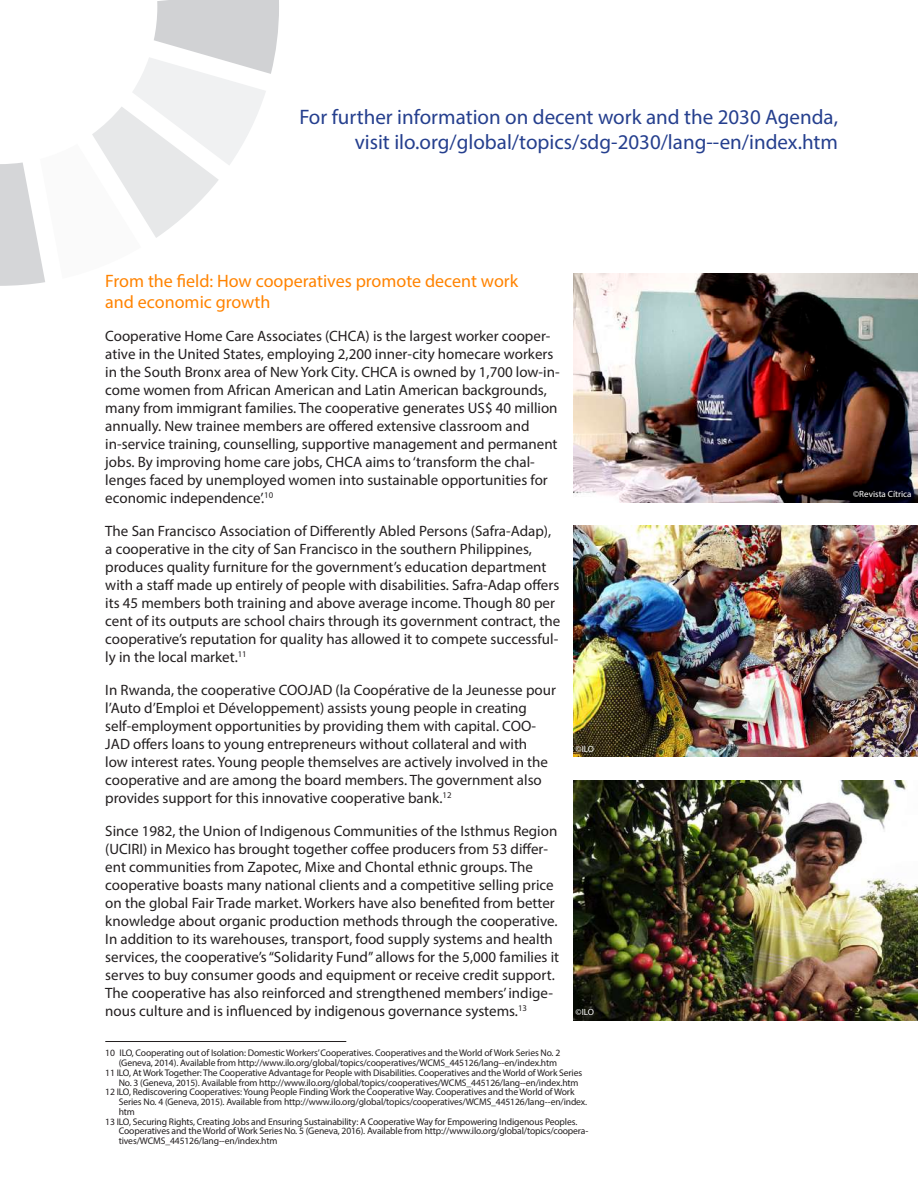
<style>
.page{position:relative;width:918px;height:1188px;background:#fff}
.page>*{position:absolute;margin:0;border:0;box-sizing:border-box;transform-origin:0 0}
.t1{font:21px/25.2px "Myriad Pro";color:#253f8e;text-align:right}
.t2{font:18px/21.6px "Myriad Pro";color:#ff8300}
.t3{font:15px/18px "Myriad Pro";color:#231f20}
.t4{font:9.6px "Myriad Pro";letter-spacing:-.015em;color:#231f20}
.t5{font:9px "Myriad Pro";color:#fff}
</style>
<div class="page">
<hr style="left:105px;top:1041px;width:241px;height:1px;background:#231f20">
<img style="left:573px;top:526px;width:345px;height:231px">
<img style="left:573px;top:780px;width:345px;height:240px">
<img style="left:573px;top:273px;width:345px;height:229px">
<svg style="left:0;top:0;width:279px;height:286px"></svg>
<h1 class="t1" style="left:299px;top:104px;width:540px">For further information on decent work and the 2030 Agenda, visit ilo.org/global/topics/sdg-2030/lang--en/index.htm</h1>
<p class="t2" style="left:105px;top:270px;width:415px">From the field: How cooperatives promote decent work and economic growth</p>
<p class="t3" style="left:105px;top:327px;width:456px">Cooperative Home Care Associates (CHCA) is the largest worker cooper&shy;ative in the United States, employing 2,200 inner-city homecare workers in the South Bronx area of New York City. CHCA is owned by 1,700 low-in&shy;come women from African American and Latin American backgrounds, many from immigrant families. The cooperative generates US$ 40 million annually. New trainee members are offered extensive classroom and in-service training, counselling, supportive management and permanent jobs. By improving home care jobs, CHCA aims to ‘transform the chal&shy;lenges faced by unemployed women into sustainable opportunities for economic independence’.<sup>10</sup></p>
<p class="t3" style="left:105px;top:522px;width:456px">The San Francisco Association of Differently Abled Persons (Safra-Adap), a cooperative in the city of San Francisco in the southern Philippines, produces quality furniture for the government’s education department with a staff made up entirely of people with disabilities. Safra-Adap offers its 45 members both training and above average income. Though 80 per cent of its outputs are school chairs through its government contract, the cooperative’s reputation for quality has allowed it to compete successful&shy;ly in the local market.<sup>11</sup></p>
<p class="t3" style="left:105px;top:681px;width:452px">In Rwanda, the cooperative COOJAD (la Coopérative de la Jeunesse pour l’Auto d’Emploi et Développement) assists young people in creating self-employment opportunities by providing them with capital. COO-JAD offers loans to young entrepreneurs without collateral and with<br>low interest rates. Young people themselves are actively involved in the cooperative and are among the board members. The government also provides support for this innovative cooperative bank.<sup>12</sup></p>
<p class="t3" style="left:105px;top:822px;width:455px">Since 1982, the Union of Indigenous Communities of the Isthmus Region (UCIRI) in Mexico has brought together coffee producers from 53 differ&shy;ent communities from Zapotec, Mixe and Chontal ethnic groups. The cooperative boasts many national clients and a competitive selling price on the global Fair Trade market. Workers have also benefited from better knowledge about organic production methods through the cooperative.<br>In addition to its warehouses, transport, food supply systems and health services, the cooperative’s “Solidarity Fund” allows for the 5,000 families it serves to buy consumer goods and equipment or receive credit support.<br>The cooperative has also reinforced and strengthened members’ indige&shy;nous culture and is influenced by indigenous governance systems.<sup>13</sup></p>
<p class="t5" style="left:576px;top:743px;width:20px">©ILO</p>
<p class="t5" style="left:576px;top:1006px;width:20px">©ILO</p>
<p class="t4" style="left:105px;top:1047px;width:457px">10 ILO, Cooperating out of Isolation: Domestic Workers’ Cooperatives. Cooperatives and the World of Work Series No. 2</p>
<p class="t4" style="left:119px;top:1057px;width:440px">(Geneva, 2014). Available from http://www.ilo.org/global/topics/cooperatives/WCMS_445126/lang--en/index.htm</p>
<p class="t4" style="left:105px;top:1067px;width:478px">11 ILO, At Work Together: The Cooperative Advantage for People with Disabilities. Cooperatives and the World of Work Series</p>
<p class="t4" style="left:119px;top:1077px;width:461px">No. 3 (Geneva, 2015). Available from http://www.ilo.org/global/topics/cooperatives/WCMS_445126/lang--en/index.htm</p>
<p class="t4" style="left:105px;top:1086px;width:471px">12 ILO, Rediscovering Cooperatives: Young People Finding Work the Cooperative Way. Cooperatives and the World of Work</p>
<p class="t4" style="left:119px;top:1096px;width:470px">Series No. 4 (Geneva, 2015). Available from http://www.ilo.org/global/topics/cooperatives/WCMS_445126/lang--en/index.</p>
<p class="t4" style="left:119px;top:1106px;width:18px">htm</p>
<p class="t4" style="left:105px;top:1116px;width:474px">13 ILO, Securing Rights, Creating Jobs and Ensuring Sustainability: A Cooperative Way for Empowering Indigenous Peoples.</p>
<p class="t4" style="left:119px;top:1125px;width:471px">Cooperatives and the World of Work Series No. 5 (Geneva, 2016). Available from http://www.ilo.org/global/topics/coopera-</p>
<p class="t4" style="left:119px;top:1135px;width:160px">tives/WCMS_445126/lang--en/index.htm</p>
<p class="t5" style="left:853px;top:489px;width:60px">©Revista Cítrica</p>
</div>
